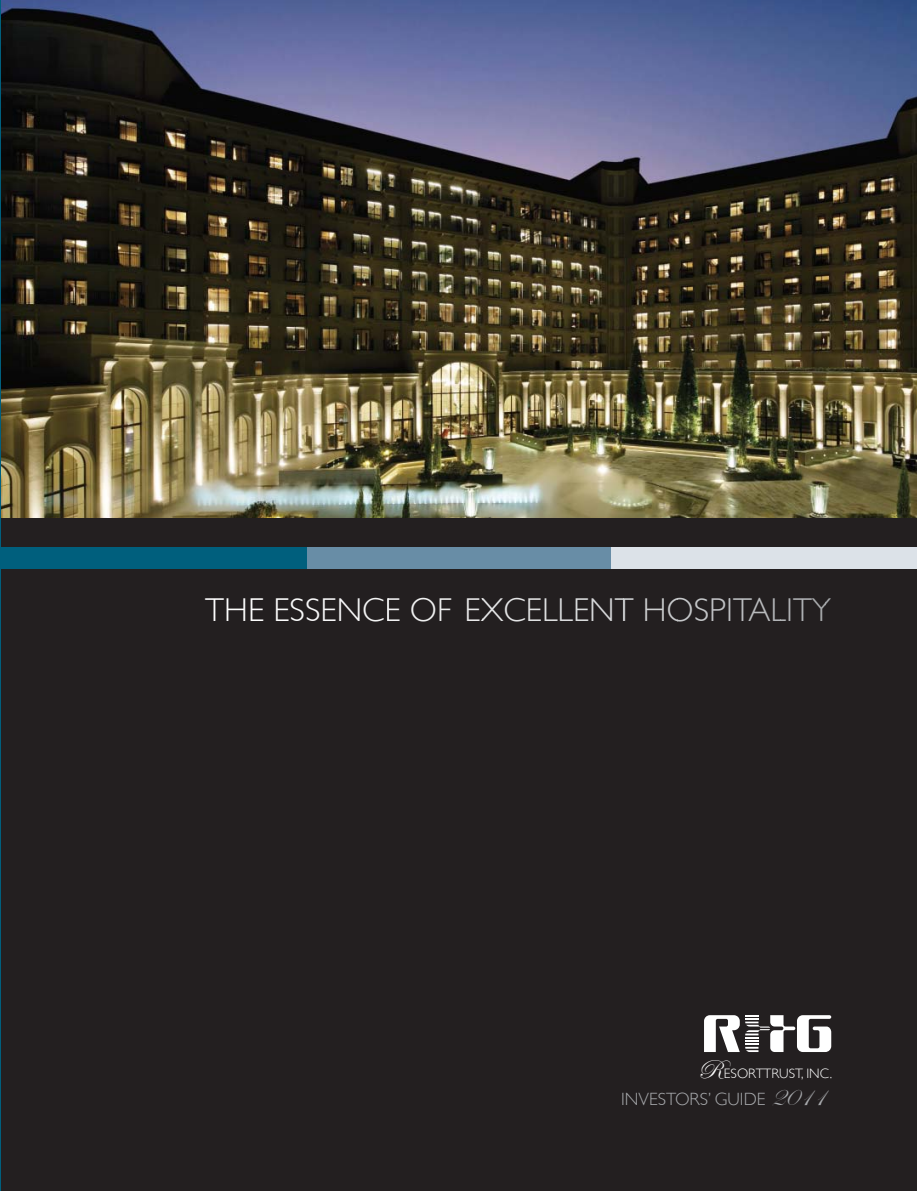
<style>
.page{position:relative;width:917px;height:1191px;background:#fff}
.page>*{position:absolute;margin:0;border:0;box-sizing:border-box;transform-origin:0 0}
.t1{font:300 33px "Gill Sans";color:#fff}
.t2{font:300 17.7px "Gill Sans";color:#a6a8ab}
.t3{font:300 13.65px "Gill Sans";color:#fff}
.s1{color:#fdfdfd}
.s2{color:#fcfcfc}
.s3{color:#fafbfb}
.s4{color:#f8f8f9}
.s5{color:#f7f7f8}
.s6{color:#f6f6f7}
.s7{color:#f3f4f4}
.s8{color:#f2f2f3}
.s9{color:#eff0f0}
.s10{color:#eceded}
.s11{color:#e9e9ea}
.s12{color:#e7e8e8}
.s13{color:#e3e4e5}
.s14{color:#e0e1e2}
.s15{color:#dedfe0}
.s16{color:#dbdcde}
.s17{color:#d9dbdc}
.s18{color:#d6d7d9}
.s19{color:#d1d3d4}
.s20{color:#cdcfd0}
.s21{color:#c8cacc}
.s22{color:#c3c5c7}
.s23{color:#c0c1c4}
.s24{color:#bcbec0}
.s25{color:#bbbdc0}
.s26{color:#b8babc}
.s27{color:#b2b4b7}
.s28{color:#afb1b4}
.s29{color:#aeb0b3}
.s30{color:#a9abad}
.s31{font-family:"Edwardian Script ITC";font-weight:400;font-size:27.3px}
.s32{font-family:"Edwardian Script ITC";font-weight:400;font-size:28.5px}
</style>
<div class="page">
<div style="left:1px;top:0;width:915px;height:1191px;background:#231f20"></div>
<hr style="left:0;top:0;width:1px;height:1191px;background:#005f7d">
<img style="left:1px;top:0;width:915px;height:518px">
<div style="left:1px;top:547px;width:305px;height:21px;background:#005f7d"></div>
<div style="left:306px;top:547px;width:305px;height:21px;background:#688da6"></div>
<div style="left:611px;top:547px;width:305px;height:21px;background:#dce2e8"></div>
<svg style="left:704px;top:1015px;width:35px;height:37px"></svg>
<svg style="left:745px;top:1015px;width:86px;height:37px"></svg>
<p class="t1" style="left:205px;top:591px;width:627px">TH<span class="s1">E</span> <span class="s2">E</span><span class="s3">S</span><span class="s4">S</span><span class="s5">E</span><span class="s6">N</span><span class="s7">C</span><span class="s8">E</span> <span class="s9">O</span><span class="s10">F</span> <span class="s11">E</span><span class="s12">X</span><span class="s13">C</span><span class="s14">E</span><span class="s15">L</span><span class="s16">L</span><span class="s17">E</span><span class="s18">N</span><span class="s19">T</span> <span class="s20">H</span><span class="s21">O</span><span class="s22">S</span><span class="s23">P</span><span class="s24">I</span><span class="s25">T</span><span class="s26">A</span><span class="s27">L</span><span class="s28">I</span><span class="s29">T</span><span class="s30">Y</span></p>
<p class="t3" style="left:697px;top:1065px;width:136px"><span class="s31">R</span>ESORTTRUST, INC.</p>
<p class="t2" style="left:621px;top:1089px;width:205px">INVESTORS’ GUIDE <span class="s32">2011</span></p>
</div>
